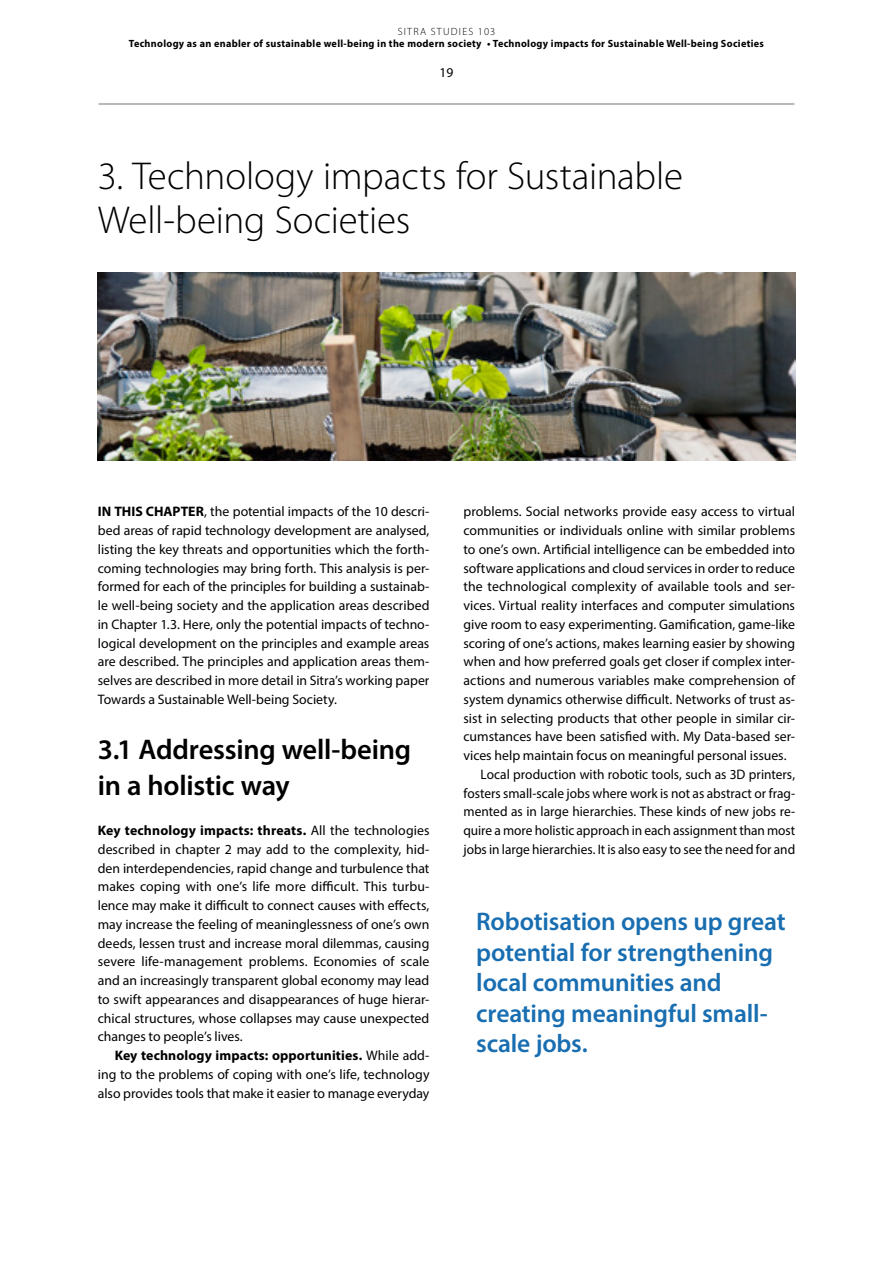
<style>
.page{position:relative;width:893px;height:1263px;background:#fff}
.page>*{position:absolute;margin:0;border:0;box-sizing:border-box;transform-origin:0 0}
.t1{font:300 39px/43.5px "Myriad Pro";letter-spacing:-.005em;color:#000}
.t2{font:600 28.5px/36px "Myriad Pro";letter-spacing:-.01em;color:#000}
.t3{font:600 25.5px/30.6px "Myriad Pro";letter-spacing:-.01em;color:#186eb1}
.t4{font:13.8px/18.8px "Myriad Pro";color:#000;text-align:justify}
.t5{font:13.5px "Myriad Pro";color:#000}
.t6{font:700 10.5px "Myriad Pro";letter-spacing:.03em;color:#000}
.t7{font:300 10.5px "Myriad Pro";letter-spacing:.12em;color:#000}
.s1{font-weight:700}
</style>
<div class="page">
<img style="left:98px;top:273px;width:697px;height:187px">
<hr style="left:99px;top:104px;width:695px;height:1px;background:#747476">
<p class="t7" style="left:398px;top:25px;width:99px">SITRA STUDIES 103</p>
<p class="t5" style="left:440px;top:64px;width:15px">19</p>
<p class="t6" style="left:129px;top:36px;width:636px">Technology as an enabler of sustainable well-being in the modern society • Technology impacts for Sustainable Well-being Societies</p>
<h1 class="t1" style="left:98px;top:154px;width:587px">3. Technology impacts for Sustainable<br>Well-being Societies</h1>
<p class="t4" style="left:98px;top:502px;width:333px"><span class="s1">IN THIS CHAPTER</span>, the potential impacts of the 10 descri&shy;bed areas of rapid technology development are analysed, listing the key threats and opportunities which the forth&shy;coming technologies may bring forth. This analysis is per&shy;formed for each of the principles for building a sustainab&shy;le well-being society and the application areas described in Chapter 1.3. Here, only the potential impacts of techno&shy;logical development on the principles and example areas are described. The principles and application areas them&shy;selves are described in more detail in Sitra’s working paper Towards a Sustainable Well-being Society.</p>
<h2 class="t2" style="left:98px;top:730px;width:315px">3.1 Addressing well-being in a holistic way</h2>
<p class="t4" style="left:98px;top:821px;width:333px"><span class="s1">Key technology impacts: threats.</span> All the technologies described in chapter 2 may add to the complexity, hid&shy;den interdependencies, rapid change and turbulence that makes coping with one’s life more difficult. This turbu&shy;lence may make it difficult to connect causes with effects, may increase the feeling of meaninglessness of one’s own deeds, lessen trust and increase moral dilemmas, causing severe life-management problems. Economies of scale and an increasingly transparent global economy may lead to swift appearances and disappearances of huge hierar&shy;chical structures, whose collapses may cause unexpected changes to people’s lives.</p>
<p class="t4" style="left:98px;top:1046px;width:333px;text-indent:17px"><span class="s1">Key technology impacts: opportunities.</span> While add&shy;ing to the problems of coping with one’s life, technology also provides tools that make it easier to manage everyday</p>
<p class="t4" style="left:463px;top:502px;width:333px">problems. Social networks provide easy access to virtual</p>
<p class="t4" style="left:463px;top:521px;width:333px">communities or individuals online with similar problems</p>
<p class="t4" style="left:463px;top:540px;width:333px">to one’s own. Artificial intelligence can be embedded into</p>
<p class="t4" style="left:463px;top:558px;width:333px">software applications and cloud services in order to reduce</p>
<p class="t4" style="left:463px;top:577px;width:333px">the technological complexity of available tools and ser-</p>
<p class="t4" style="left:463px;top:596px;width:333px">vices. Virtual reality interfaces and computer simulations</p>
<p class="t4" style="left:463px;top:615px;width:333px">give room to easy experimenting. Gamification, game-like</p>
<p class="t4" style="left:463px;top:633px;width:333px">scoring of one’s actions, makes learning easier by showing</p>
<p class="t4" style="left:463px;top:652px;width:333px">when and how preferred goals get closer if complex inter-</p>
<p class="t4" style="left:463px;top:671px;width:333px">actions and numerous variables make comprehension of</p>
<p class="t4" style="left:463px;top:690px;width:333px">system dynamics otherwise difficult. Networks of trust as-</p>
<p class="t4" style="left:463px;top:708px;width:333px">sist in selecting products that other people in similar cir-</p>
<p class="t4" style="left:463px;top:727px;width:333px">cumstances have been satisfied with. My Data-based ser-</p>
<p class="t4" style="left:463px;top:746px;width:325px">vices help maintain focus on meaningful personal issues.</p>
<p class="t4" style="left:480px;top:765px;width:316px">Local production with robotic tools, such as 3D printers,</p>
<p class="t4" style="left:463px;top:783px;width:333px">fosters small-scale jobs where work is not as abstract or frag-</p>
<p class="t4" style="left:463px;top:802px;width:333px">mented as in large hierarchies. These kinds of new jobs re-</p>
<p class="t4" style="left:463px;top:821px;width:333px">quire a more holistic approach in each assignment than most</p>
<p class="t4" style="left:463px;top:840px;width:333px">jobs in large hierarchies. It is also easy to see the need for and</p>
<h3 class="t3" style="left:476px;top:905px;width:311px">Robotisation opens up great potential for strengthening local communities and creating meaningful small&shy;scale jobs.</h3>
</div>
